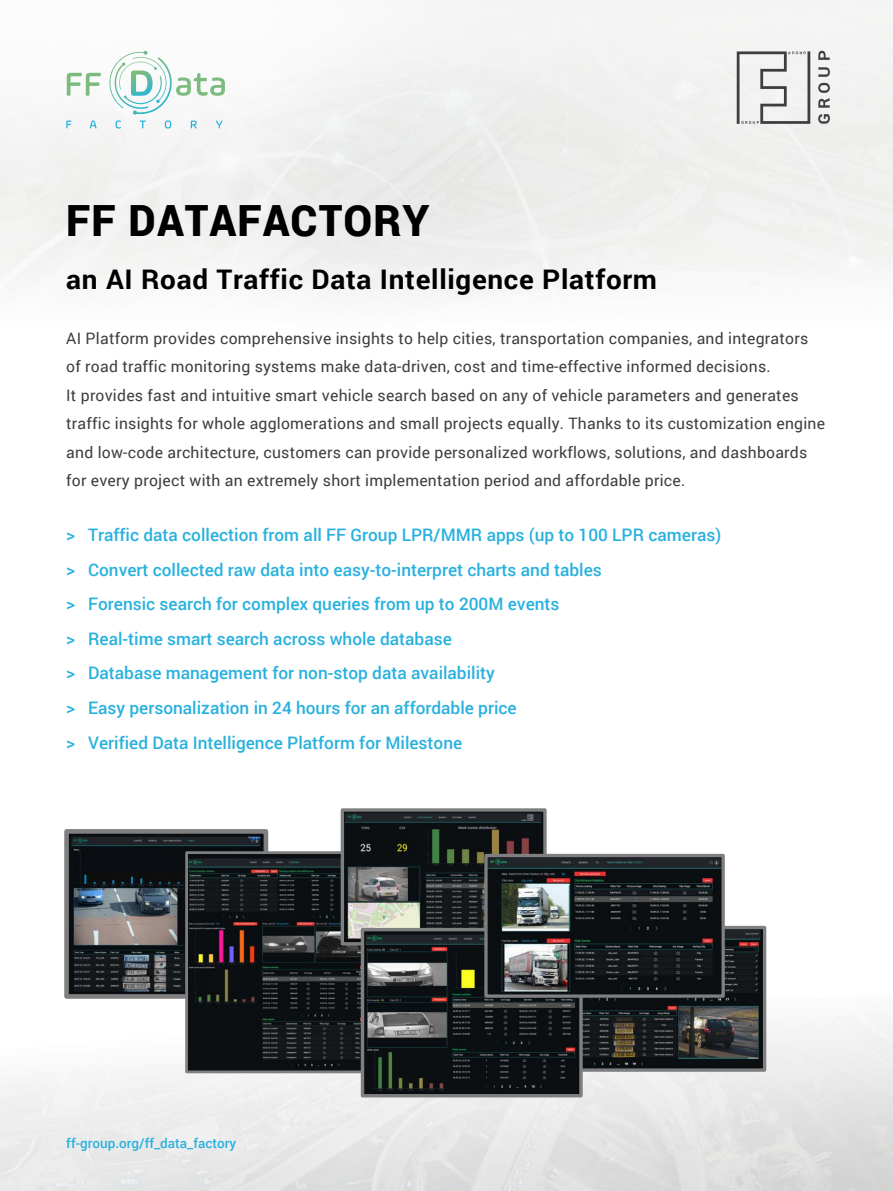
<style>
.page{position:relative;width:893px;height:1191px;background:#fff}
.page>*{position:absolute;margin:0;border:0;box-sizing:border-box;transform-origin:0 0}
.t1{font:900 43.05px "Roboto";letter-spacing:.025em;color:#000}
.t2{font:700 27px "Roboto";letter-spacing:.025em;color:#000}
.t3{font:500 17.25px/34.5px "Roboto";color:#29b1de}
.t4{font:15.75px/28.5px "Roboto";letter-spacing:.015em;color:#3e3d40}
.t5{font:500 13.5px "Roboto";color:#29b1de}
</style>
<div class="page">
<svg style="left:67px;top:73px;width:34px;height:23px"></svg>
<svg style="left:66px;top:121px;width:5px;height:7px"></svg>
<svg style="left:90px;top:120px;width:7px;height:8px"></svg>
<svg style="left:109px;top:51px;width:116px;height:77px"></svg>
<svg style="left:818px;top:114px;width:12px;height:10px"></svg>
<svg style="left:818px;top:83px;width:12px;height:25px"></svg>
<svg style="left:818px;top:67px;width:12px;height:10px"></svg>
<svg style="left:818px;top:51px;width:12px;height:9px"></svg>
<svg style="left:737px;top:51px;width:73px;height:73px"></svg>
<img style="left:70px;top:835px;width:192px;height:157px">
<div style="left:64px;top:829px;width:204px;height:169px;border:5px solid #7f7f7f"></div>
<img style="left:189px;top:855px;width:172px;height:214px">
<div style="left:185px;top:851px;width:189px;height:222px;border:3px solid #7f7f7f"></div>
<img style="left:345px;top:812px;width:198px;height:129px">
<div style="left:341px;top:808px;width:206px;height:137px;border:3px solid #7f7f7f"></div>
<img style="left:583px;top:929px;width:179px;height:138px">
<div style="left:547px;top:925px;width:219px;height:146px;border:3px solid #7f7f7f"></div>
<img style="left:365px;top:932px;width:214px;height:161px">
<div style="left:361px;top:928px;width:222px;height:169px;border:3px solid #7f7f7f"></div>
<img style="left:488px;top:858px;width:233px;height:135px">
<div style="left:484px;top:854px;width:241px;height:143px;border:3px solid #7f7f7f"></div>
<h1 class="t1" style="left:66px;top:190px;width:365px">FF DATAFACTORY</h1>
<h2 class="t2" style="left:66px;top:260px;width:592px">an AI Road Traffic Data Intelligence Platform</h2>
<p class="t4" style="left:66px;top:323px;width:760px">AI Platform provides comprehensive insights to help cities, transportation companies, and integrators of road traffic monitoring systems make data-driven, cost and time-effective informed decisions.<br>It provides fast and intuitive smart vehicle search based on any of vehicle parameters and generates traffic insights for whole agglomerations and small projects equally. Thanks to its customization engine and low-code architecture, customers can provide personalized workflows, solutions, and dashboards for every project with an extremely short implementation period and affordable price.</p>
<p class="t3" style="left:66px;top:517px;width:656px">&gt; Traffic data collection from all FF Group LPR/MMR apps (up to 100 LPR cameras) &gt; Convert collected raw data into easy-to-interpret charts and tables<br>&gt; Forensic search for complex queries from up to 200M events<br>&gt; Real-time smart search across whole database<br>&gt; Database management for non-stop data availability<br>&gt; Easy personalization in 24 hours for an affordable price<br>&gt; Verified Data Intelligence Platform for Milestone</p>
<p class="t5" style="left:66px;top:1134px;width:172px">ff-group.org/ff_data_factory</p>
</div>
